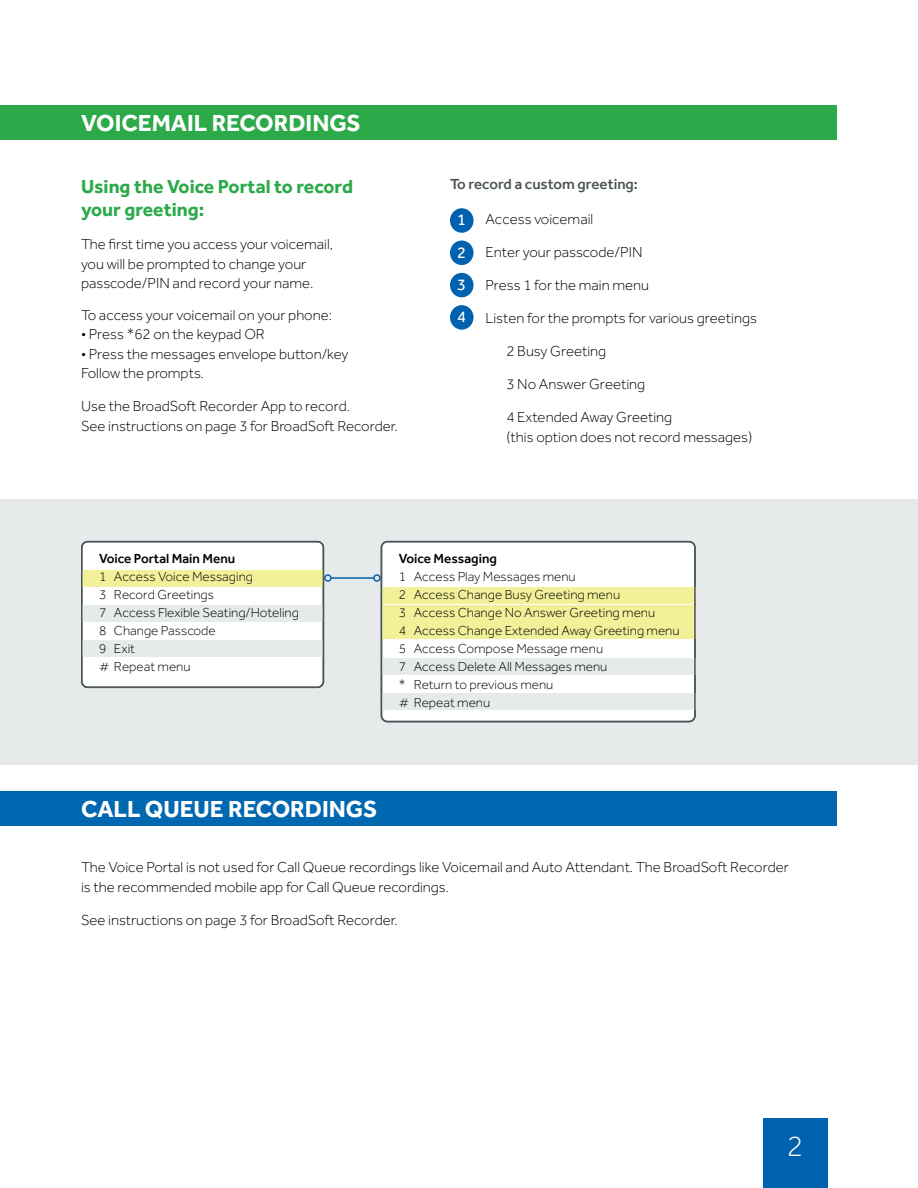
<style>
.page{position:relative;width:918px;height:1188px;background:#fff}
.page>*{position:absolute;margin:0;border:0;box-sizing:border-box;transform-origin:0 0}
.t1{font:300 30px "Effra";color:#fff}
.t2{font:700 24px "Effra";color:#fff}
.t3{font:700 19.5px/23.4px "Effra";color:#2ca948}
.t4{font:16.35px/32.2px "Effra";color:#fff;text-align:justify}
.t5{font:300 15px/19.5px "Effra";color:#000}
.t6{font:500 15px "Effra";color:#4b5457}
.t7{font:300 13.5px/18px "Effra";color:#000}
.t8{font:500 13.5px "Effra";color:#000}
</style>
<div class="page">
<div style="left:0;top:499px;width:918px;height:266px;background:#e6eaeb"></div>
<div style="left:82px;top:542px;width:241px;height:145px;background:#fff;border-radius:6px"></div>
<div style="left:381px;top:542px;width:314px;height:180px;background:#fff;border-radius:6px"></div>
<div style="left:82px;top:570px;width:242px;height:16px;background:#f3f09a"></div>
<div style="left:381px;top:658px;width:315px;height:16px;background:#e6eaeb"></div>
<div style="left:381px;top:693px;width:315px;height:16px;background:#e6eaeb"></div>
<div style="left:82px;top:605px;width:242px;height:16px;background:#e6eaeb"></div>
<div style="left:381px;top:588px;width:315px;height:16px;background:#f3f09a"></div>
<div style="left:381px;top:605px;width:315px;height:16px;background:#f3f09a"></div>
<div style="left:82px;top:641px;width:242px;height:16px;background:#e6eaeb"></div>
<div style="left:381px;top:623px;width:315px;height:16px;background:#f3f09a"></div>
<div style="left:763px;top:1119px;width:64px;height:69px;background:#0061af"></div>
<div style="left:450px;top:208px;width:24px;height:25px;background:#0061af;border-radius:50%"></div>
<div style="left:450px;top:241px;width:24px;height:24px;background:#0061af;border-radius:50%"></div>
<div style="left:450px;top:273px;width:24px;height:24px;background:#0061af;border-radius:50%"></div>
<div style="left:450px;top:305px;width:24px;height:25px;background:#0061af;border-radius:50%"></div>
<div style="left:0;top:106px;width:837px;height:34px;background:#2ca948"></div>
<div style="left:0;top:792px;width:837px;height:34px;background:#0067b1"></div>
<hr style="left:331px;top:577px;width:43px;height:2px;background:#0061af">
<div style="left:324px;top:574px;width:8px;height:8px;border:2px solid #0061af;border-radius:50%"></div>
<div style="left:373px;top:574px;width:8px;height:8px;border:2px solid #0061af;border-radius:50%"></div>
<div style="left:81px;top:541px;width:243px;height:147px;border:2px solid #4b5457;border-radius:6px"></div>
<div style="left:381px;top:541px;width:315px;height:181px;border:2px solid #4b5457;border-radius:6px"></div>
<h2 class="t2" style="left:81px;top:108px;width:281px">VOICEMAIL RECORDINGS</h2>
<h3 class="t3" style="left:81px;top:174px;width:274px">Using the Voice Portal to record your greeting:</h3>
<p class="t5" style="left:81px;top:235px;width:254px">The first time you access your voicemail, you will be prompted to change your passcode/PIN and record your name.</p>
<p class="t5" style="left:81px;top:305px;width:253px">To access your voicemail on your phone:</p>
<p class="t5" style="left:81px;top:324px;width:185px">• Press *62 on the keypad OR</p>
<p class="t5" style="left:81px;top:344px;width:269px">• Press the messages envelope button/key<br>Follow the prompts.</p>
<p class="t5" style="left:81px;top:396px;width:318px">Use the BroadSoft Recorder App to record.<br>See instructions on page 3 for BroadSoft Recorder.</p>
<p class="t6" style="left:450px;top:176px;width:190px">To record a custom greeting:</p>
<p class="t4" style="left:457px;top:204px;width:10px">1<br>2<br>3<br>4</p>
<p class="t5" style="left:485px;top:209px;width:109px">Access voicemail</p>
<p class="t5" style="left:485px;top:242px;width:159px">Enter your passcode/PIN</p>
<p class="t5" style="left:485px;top:275px;width:165px">Press 1 for the main menu</p>
<p class="t5" style="left:485px;top:308px;width:273px">Listen for the prompts for various greetings</p>
<p class="t5" style="left:506px;top:341px;width:101px">2 Busy Greeting</p>
<p class="t5" style="left:506px;top:374px;width:140px">3 No Answer Greeting</p>
<p class="t5" style="left:506px;top:407px;width:248px">4 Extended Away Greeting<br>(this option does not record messages)</p>
<p class="t8" style="left:99px;top:550px;width:138px">Voice Portal Main Menu</p>
<p class="t7" style="left:99px;top:567px;width:201px">1 Access Voice Messaging<br>3 Record Greetings<br>7 Access Flexible Seating/Hoteling<br>8 Change Passcode<br>9 Exit<br># Repeat menu</p>
<p class="t8" style="left:399px;top:550px;width:100px">Voice Messaging</p>
<p class="t7" style="left:399px;top:567px;width:282px">1 Access Play Messages menu<br>2 Access Change Busy Greeting menu<br>3 Access Change No Answer Greeting menu<br>4 Access Change Extended Away Greeting menu<br>5 Access Compose Message menu<br>7 Access Delete All Messages menu<br>* Return to previous menu<br># Repeat menu</p>
<h2 class="t2" style="left:81px;top:794px;width:298px">CALL QUEUE RECORDINGS</h2>
<p class="t5" style="left:81px;top:858px;width:709px">The Voice Portal is not used for Call Queue recordings like Voicemail and Auto Attendant. The BroadSoft Recorder is the recommended mobile app for Call Queue recordings.</p>
<p class="t5" style="left:81px;top:910px;width:318px">See instructions on page 3 for BroadSoft Recorder.</p>
<h1 class="t1" style="left:787px;top:1129px;width:18px">2</h1>
</div>
